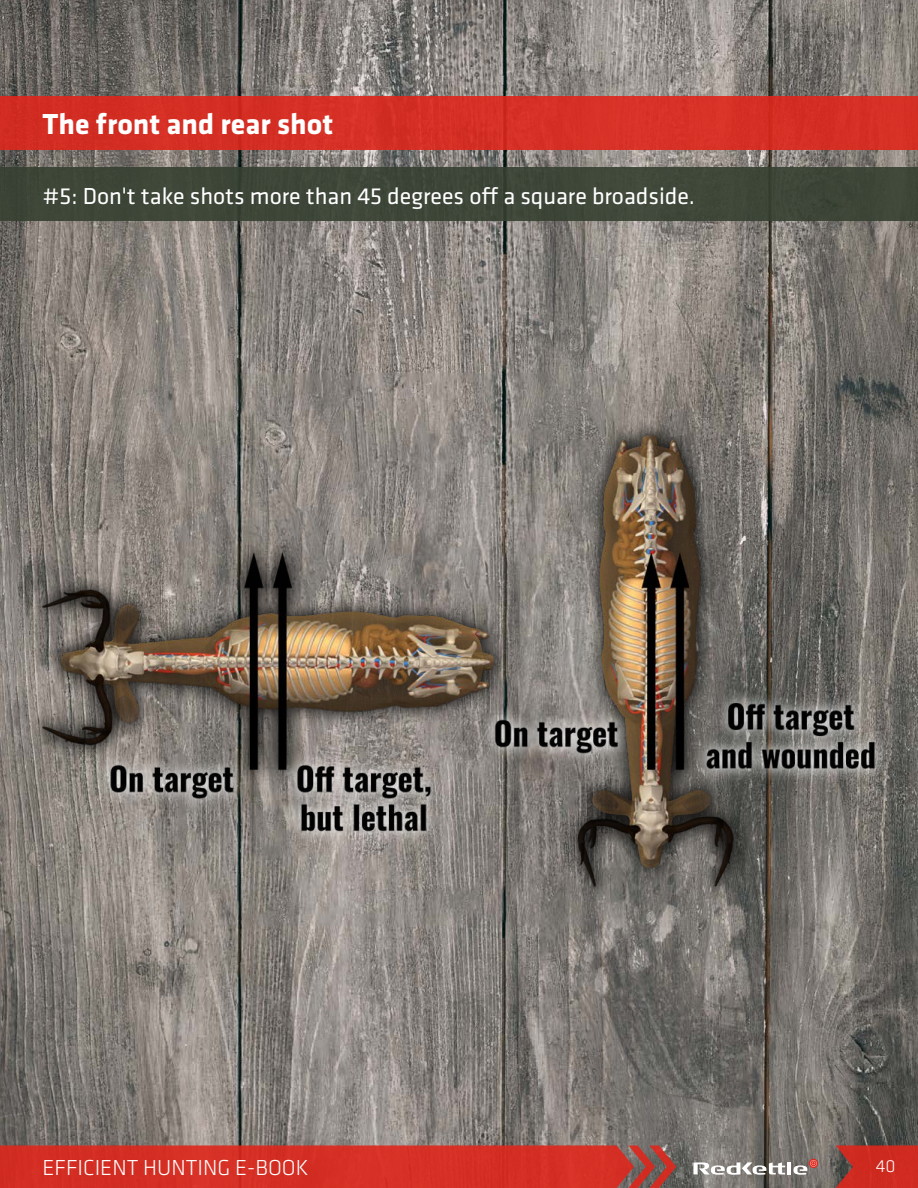
<style>
.page{position:relative;width:918px;height:1188px;background:#fff}
.page>*{position:absolute;margin:0;border:0;box-sizing:border-box;transform-origin:0 0}
.t1{font:700 30px "Klavika Basic";color:#fff}
.t2{font:24px "Klavika Basic";color:#fff}
.t3{font:300 22.5px "Klavika Basic";color:#fff}
.t4{font:300 18px "Klavika Basic";color:#fff}
</style>
<div class="page">
<img style="left:0;top:0;width:918px;height:1145px">
<svg style="left:0;top:1145px;width:918px;height:43px;background:#c03f36"></svg>
<div style="left:0;top:96px;width:918px;height:54px;background:#d53025"></div>
<div style="left:0;top:167px;width:918px;height:54px;background:#3e4638"></div>
<div style="left:25px;top:417px;width:726px;height:486px;background:#000;opacity:.75"></div>
<img style="left:43px;top:433px;width:832px;height:462px">
<div style="left:95px;top:688px;width:794px;height:157px;background:#fff;opacity:.75"></div>
<img style="left:110px;top:701px;width:765px;height:141px">
<p class="t1" style="left:43px;top:103px;width:292px">The front and rear shot</p>
<p class="t2" style="left:43px;top:180px;width:654px">#5: Don't take shots more than 45 degrees off a square broadside.</p>
<p class="t3" style="left:43px;top:1154px;width:268px">EFFICIENT HUNTING E-BOOK</p>
<p class="t4" style="left:876px;top:1155px;width:21px">40</p>
</div>
